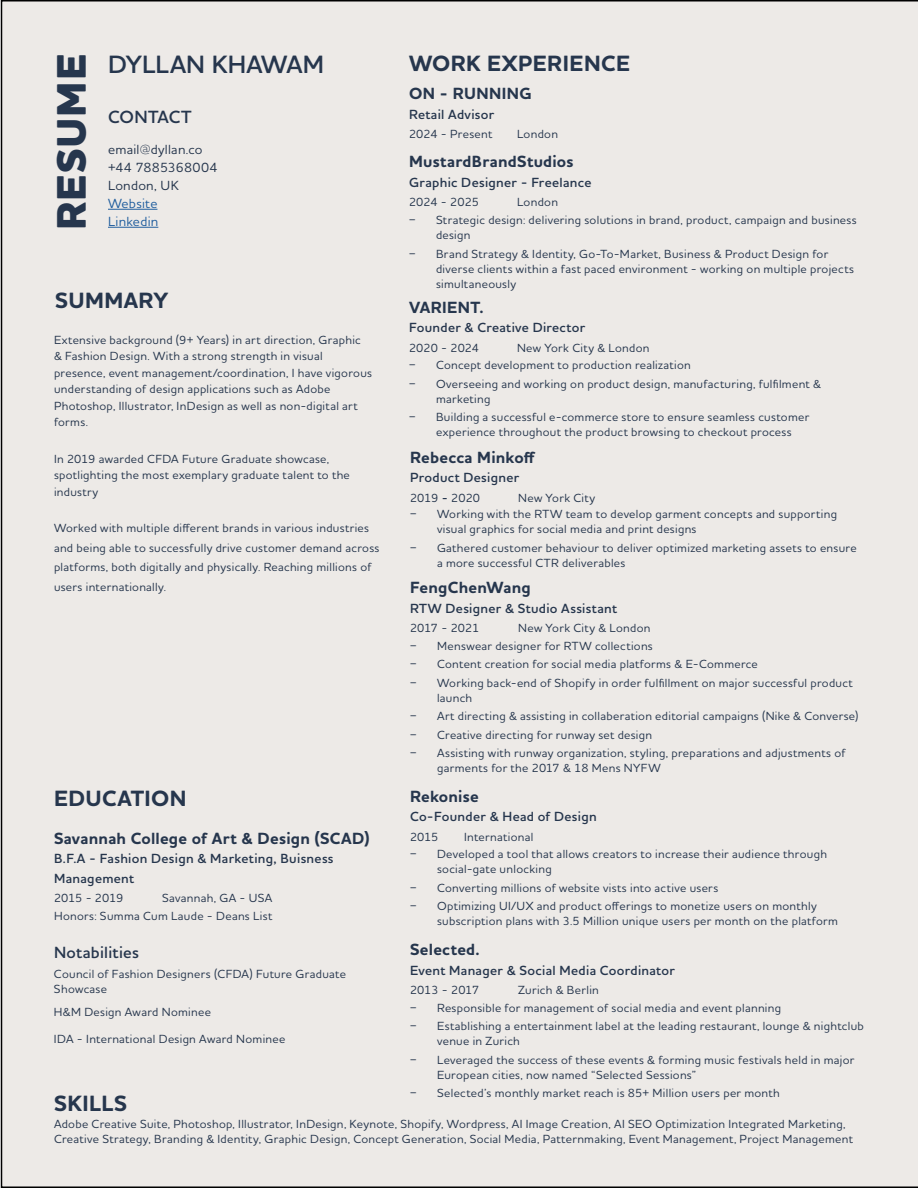
<style>
.page{position:relative;width:918px;height:1188px;background:#fff}
.page>*{position:absolute;margin:0;border:0;box-sizing:border-box;transform-origin:0 0}
.t1{font:800 42px "Houschka Pro";letter-spacing:.02em;color:#26364d}
.t2{font:600 25.5px "Houschka Pro";color:#26364d}
.t3{font:700 22.5px "Houschka Pro";letter-spacing:.015em;color:#26364d}
.t4{font:600 18px "Houschka Pro";letter-spacing:.005em;color:#26364d}
.t5{font:700 16.5px "Houschka Pro";letter-spacing:.015em;color:#26364d}
.t6{font:600 16.5px "Houschka Pro";letter-spacing:.015em;color:#26364d}
.t7{font:600 13.5px/19.5px "Houschka Pro";letter-spacing:.025em;color:#26364d}
.t8{font:500 13.5px/18px "Houschka Pro";letter-spacing:.02em;color:#26364d}
.t9{font:500 13.5px/18px "Houschka Pro";letter-spacing:.02em;color:#215e9e}
.t10{font:500 12px/15px "Houschka Pro";letter-spacing:.025em;color:#26364d}
.t11{font:500 12px "Houschka Pro";color:#26364d}
.t12{font:500 12px "Houschka Pro";letter-spacing:-.01em;color:#26364d}
.t13{font:500 12px "Houschka Pro";letter-spacing:-.015em;color:#26364d}
.s1{font-weight:600}
</style>
<div class="page">
<div style="left:2px;top:1px;width:916px;height:1186px;background:#edeae7"></div>
<hr style="left:108px;top:209px;width:49px;height:1px;background:#215e9e">
<hr style="left:108px;top:227px;width:50px;height:1px;background:#215e9e">
<h1 class="t1" style="left:44px;top:230px;width:177px;rotate:-90deg">RESUME</h1>
<h2 class="t2" style="left:108px;top:48px;width:217px">DYLLAN KHAWAM</h2>
<h3 class="t3" style="left:409px;top:49px;width:223px">WORK EXPERIENCE</h3>
<h3 class="t4" style="left:108px;top:105px;width:85px">CONTACT</h3>
<p class="t8" style="left:108px;top:140px;width:111px">email@dyllan.co +44 7885368004<br>London, UK</p>
<p class="t9" style="left:108px;top:194px;width:52px">Website<br>Linkedin</p>
<h3 class="t5" style="left:409px;top:83px;width:124px">ON - RUNNING</h3>
<p class="t7" style="left:409px;top:104px;width:87px">Retail Advisor</p>
<p class="t10" style="left:409px;top:126px;width:85px">2024 - Present</p>
<p class="t10" style="left:517px;top:126px;width:42px">London</p>
<h3 class="t5" style="left:409px;top:151px;width:166px">MustardBrandStudios</h3>
<p class="t7" style="left:409px;top:173px;width:184px">Graphic Designer - Freelance</p>
<p class="t11" style="left:409px;top:195px;width:71px">2024 - 2025</p>
<p class="t10" style="left:517px;top:195px;width:42px">London</p>
<p class="t10" style="left:409px;top:212px;width:8px">−</p>
<p class="t10" style="left:436px;top:212px;width:422px">Strategic design: delivering solutions in brand, product, campaign and business design</p>
<p class="t10" style="left:409px;top:246px;width:8px">−</p>
<p class="t10" style="left:436px;top:246px;width:420px">Brand Strategy &amp; Identity, Go-To-Market, Business &amp; Product Design for diverse clients within a fast paced environment - working on multiple projects simultaneously</p>
<h3 class="t3" style="left:55px;top:286px;width:115px">SUMMARY</h3>
<p class="t10" style="left:54px;top:331px;width:320px;line-height:16.5px">Extensive background (9+ Years) in art direction, Graphic<br>&amp; Fashion Design. With a strong strength in visual presence, event management/coordination, I have vigorous understanding of design applications such as Adobe Photoshop, Illustrator, InDesign as well as non-digital art forms.</p>
<p class="t10" style="left:54px;top:450px;width:297px;line-height:16.5px">In 2019 awarded CFDA Future Graduate showcase, spotlighting the most exemplary graduate talent to the industry</p>
<p class="t10" style="left:54px;top:518px;width:327px;line-height:19.5px">Worked with multiple different brands in various industries and being able to successfully drive customer demand across platforms, both digitally and physically. Reaching millions of users internationally.</p>
<h3 class="t3" style="left:54px;top:784px;width:134px">EDUCATION</h3>
<h3 class="t5" style="left:54px;top:828px;width:317px">Savannah College of Art &amp; Design (SCAD)</h3>
<p class="t7" style="left:54px;top:849px;width:281px">B.F.A - Fashion Design &amp; Marketing, Buisness<br>Management</p>
<p class="t12" style="left:54px;top:891px;width:71px">2015 - 2019</p>
<p class="t10" style="left:54px;top:889px;width:220px;line-height:18px;text-align:right">Savannah, GA - USA<br>Honors: Summa Cum Laude - Deans List</p>
<h3 class="t6" style="left:54px;top:942px;width:87px">Notabilities</h3>
<p class="t10" style="left:54px;top:966px;width:294px">Council of Fashion Designers (CFDA) Future Graduate<br>Showcase</p>
<p class="t10" style="left:54px;top:1004px;width:159px">H&amp;M Design Award Nominee</p>
<p class="t10" style="left:54px;top:1031px;width:233px">IDA - International Design Award Nominee</p>
<h3 class="t3" style="left:54px;top:1089px;width:75px">SKILLS</h3>
<h3 class="t5" style="left:409px;top:297px;width:76px">VARIENT.</h3>
<p class="t7" style="left:409px;top:318px;width:178px">Founder &amp; Creative Director</p>
<p class="t11" style="left:409px;top:340px;width:72px">2020 - 2024</p>
<p class="t10" style="left:517px;top:340px;width:134px">New York City &amp; London</p>
<p class="t10" style="left:409px;top:357px;width:8px">−</p>
<p class="t10" style="left:436px;top:357px;width:256px">Concept development to production realization</p>
<p class="t10" style="left:409px;top:376px;width:8px">−</p>
<p class="t10" style="left:436px;top:376px;width:386px">Overseeing and working on product design, manufacturing, fulfilment &amp; marketing</p>
<p class="t10" style="left:409px;top:409px;width:8px">−</p>
<p class="t10" style="left:436px;top:409px;width:375px">Building a successful e-commerce store to ensure seamless customer experience throughout the product browsing to checkout process</p>
<h3 class="t5" style="left:410px;top:447px;width:127px">Rebecca Minkoff</h3>
<p class="t7" style="left:410px;top:468px;width:111px">Product Designer</p>
<p class="t11" style="left:410px;top:490px;width:72px">2019 <span class="s1">-</span> 2020</p>
<p class="t10" style="left:518px;top:490px;width:79px">New York City</p>
<p class="t10" style="left:410px;top:506px;width:8px">−</p>
<p class="t10" style="left:437px;top:506px;width:401px">Working with the RTW team to develop garment concepts and supporting visual graphics for social media and print designs</p>
<p class="t10" style="left:410px;top:540px;width:8px">−</p>
<p class="t10" style="left:437px;top:540px;width:421px">Gathered customer behaviour to deliver optimized marketing assets to ensure a more successful CTR deliverables</p>
<h3 class="t5" style="left:410px;top:577px;width:122px">FengChenWang</h3>
<p class="t7" style="left:410px;top:598px;width:209px">RTW Designer &amp; Studio Assistant</p>
<p class="t12" style="left:410px;top:620px;width:71px">2017 - 2021</p>
<p class="t10" style="left:518px;top:620px;width:134px">New York City &amp; London</p>
<p class="t10" style="left:410px;top:638px;width:8px">−</p>
<p class="t10" style="left:437px;top:638px;width:217px">Menswear designer for RTW collections</p>
<p class="t10" style="left:410px;top:656px;width:8px">−</p>
<p class="t10" style="left:437px;top:656px;width:322px">Content creation for social media platforms &amp; E-Commerce</p>
<p class="t10" style="left:410px;top:675px;width:8px">−</p>
<p class="t10" style="left:437px;top:675px;width:417px">Working back-end of Shopify in order fulfillment on major successful product launch</p>
<p class="t10" style="left:410px;top:708px;width:8px">−</p>
<p class="t10" style="left:437px;top:708px;width:423px">Art directing &amp; assisting in collaberation editorial campaigns (Nike &amp; Converse)</p>
<p class="t10" style="left:410px;top:727px;width:8px">−</p>
<p class="t10" style="left:437px;top:727px;width:217px">Creative directing for runway set design</p>
<p class="t10" style="left:410px;top:745px;width:8px">−</p>
<p class="t10" style="left:437px;top:745px;width:410px">Assisting with runway organization, styling, preparations and adjustments of garments for the 2017 &amp; 18 Mens NYFW</p>
<h3 class="t5" style="left:410px;top:785px;width:70px">Rekonise</h3>
<p class="t7" style="left:410px;top:807px;width:188px">Co-Founder &amp; Head of Design</p>
<p class="t10" style="left:410px;top:829px;width:30px">2015</p>
<p class="t10" style="left:464px;top:829px;width:71px">International</p>
<p class="t10" style="left:410px;top:846px;width:8px">−</p>
<p class="t10" style="left:437px;top:846px;width:391px">Developed a tool that allows creators to increase their audience through social-gate unlocking</p>
<p class="t10" style="left:410px;top:880px;width:8px">−</p>
<p class="t10" style="left:437px;top:880px;width:283px">Converting millions of website vists into active users</p>
<p class="t10" style="left:410px;top:898px;width:8px">−</p>
<p class="t10" style="left:437px;top:898px;width:402px">Optimizing UI/UX and product offerings to monetize users on monthly subscription plans with 3.5 Million unique users per month on the platform</p>
<h3 class="t5" style="left:410px;top:939px;width:71px">Selected.</h3>
<p class="t7" style="left:410px;top:960px;width:266px">Event Manager &amp; Social Media Coordinator</p>
<p class="t13" style="left:410px;top:982px;width:71px">2013 - 2017</p>
<p class="t10" style="left:518px;top:982px;width:82px">Zurich &amp; Berlin</p>
<p class="t10" style="left:410px;top:1000px;width:8px">−</p>
<p class="t10" style="left:437px;top:1000px;width:346px">Responsible for management of social media and event planning</p>
<p class="t10" style="left:410px;top:1018px;width:8px">−</p>
<p class="t10" style="left:437px;top:1018px;width:428px">Establishing a entertainment label at the leading restaurant, lounge &amp; nightclub venue in Zurich</p>
<p class="t10" style="left:410px;top:1052px;width:8px">−</p>
<p class="t10" style="left:437px;top:1052px;width:419px">Leveraged the success of these events &amp; forming music festivals held in major<br>European cities, now named “Selected Sessions”</p>
<p class="t10" style="left:410px;top:1085px;width:8px">−</p>
<p class="t10" style="left:437px;top:1085px;width:344px">Selected’s monthly market reach is 85+ Million users per month</p>
<p class="t10" style="left:54px;top:1116px;width:800px">Adobe Creative Suite, Photoshop, Illustrator, InDesign, Keynote, Shopify, Wordpress, AI Image Creation, AI SEO Optimization Integrated Marketing,<br>Creative Strategy, Branding &amp; Identity, Graphic Design, Concept Generation, Social Media, Patternmaking, Event Management, Project Management</p>
</div>
